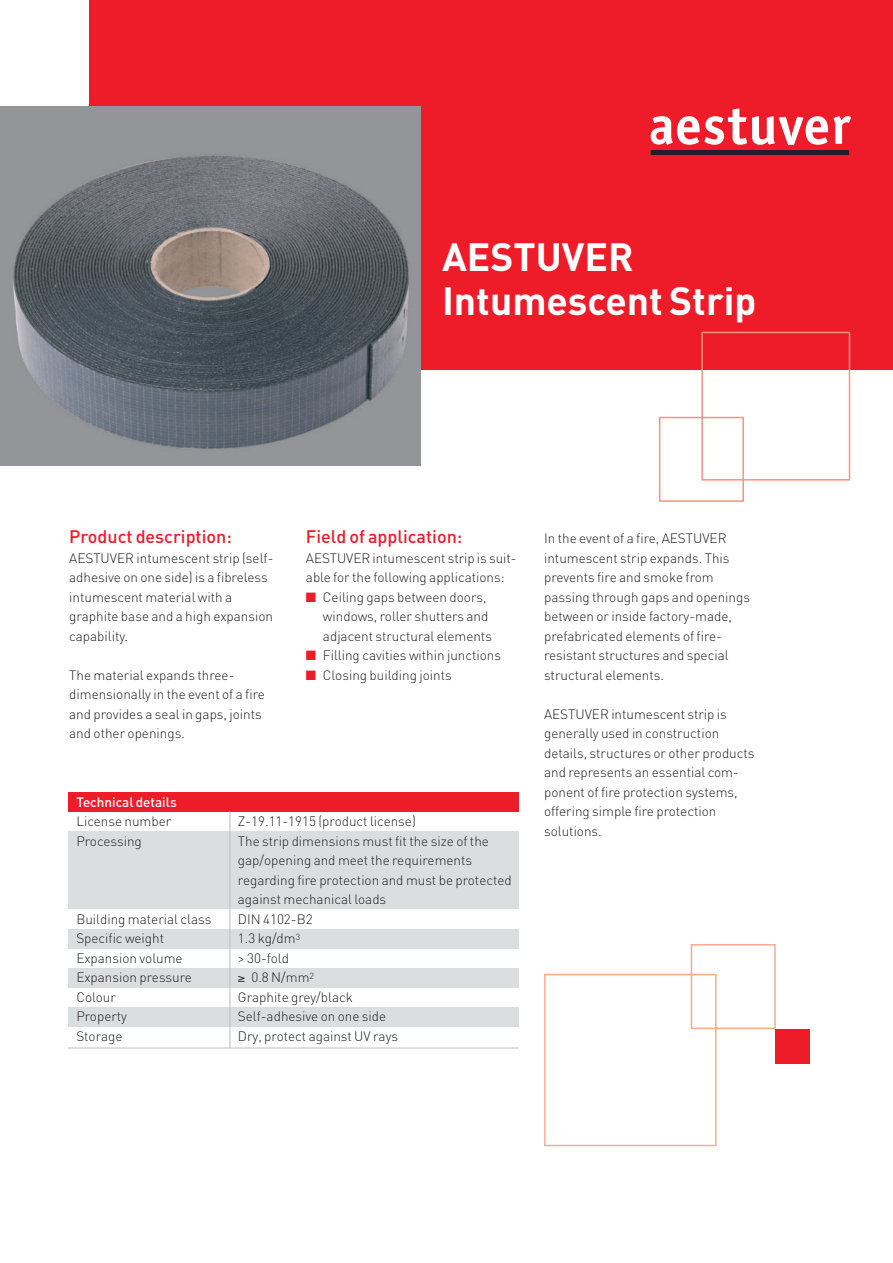
<style>
.page{position:relative;width:893px;height:1263px;background:#fff}
.page>*{position:absolute;margin:0;border:0;box-sizing:border-box;transform-origin:0 0}
.t1{font:700 39px/43.5px "DIN";color:#fff}
.t2{font:500 18px "DIN";color:#ee1c28}
.t3{font:300 13.5px/19.5px "DIN";color:#231f20}
.t4{font:500 13.5px "DIN";color:#fff}
.s1{color:#ee1c28}
</style>
<div class="page">
<div style="left:89px;top:0;width:804px;height:370px;background:#ee1c28"></div>
<svg style="left:651px;top:109px;width:200px;height:36px"></svg>
<div style="left:651px;top:150px;width:198px;height:5px;background:#231f20"></div>
<img style="left:0;top:106px;width:421px;height:359px">
<svg style="left:658px;top:331px;width:193px;height:171px"></svg>
<svg style="left:544px;top:944px;width:232px;height:203px"></svg>
<div style="left:776px;top:1029px;width:34px;height:34px;background:#ee1c28"></div>
<div style="left:68px;top:792px;width:451px;height:20px;background:#ee1c28"></div>
<div style="left:68px;top:831px;width:451px;height:77px;background:#dcdddf"></div>
<div style="left:68px;top:930px;width:451px;height:19px;background:#dcdddf"></div>
<div style="left:68px;top:969px;width:451px;height:19px;background:#dcdddf"></div>
<div style="left:68px;top:1007px;width:451px;height:19px;background:#dcdddf"></div>
<hr style="left:230px;top:812px;width:1px;height:236px;background:#bcbdc0">
<hr style="left:68px;top:1048px;width:451px;height:1px;background:#bcbdc0">
<h1 class="t1" style="left:442px;top:240px;width:316px">AESTUVER<br>Intumescent Strip</h1>
<h2 class="t2" style="left:69px;top:531px;width:164px">Product description:</h2>
<p class="t3" style="left:69px;top:550px;width:206px">AESTUVER intumescent strip (self&shy;adhesive on one side) is a fibreless intumescent material with a graphite base and a high expansion capability.</p>
<p class="t3" style="left:69px;top:667px;width:197px">The material expands three&shy;dimensionally in the event of a fire and provides a seal in gaps, joints and other openings.</p>
<h2 class="t2" style="left:306px;top:531px;width:158px">Field of application:</h2>
<p class="t3" style="left:306px;top:550px;width:212px">AESTUVER intumescent strip is suit&shy;able for the following applications:</p>
<p class="t3" style="left:323px;top:589px;width:171px;text-indent:-17px"><span class="s1">■</span> Ceiling gaps between doors, windows, roller shutters and adjacent structural elements</p>
<p class="t3" style="left:306px;top:647px;width:197px"><span class="s1">■</span> Filling cavities within junctions</p>
<p class="t3" style="left:306px;top:667px;width:147px"><span class="s1">■</span> Closing building joints</p>
<p class="t4" style="left:76px;top:797px;width:102px">Technical details</p>
<p class="t3" style="left:76px;top:813px;width:97px">License number</p>
<p class="t3" style="left:238px;top:813px;width:179px">Z-19.11-1915 (product license)</p>
<p class="t3" style="left:76px;top:833px;width:67px">Processing</p>
<p class="t3" style="left:238px;top:833px;width:275px">The strip dimensions must fit the size of the gap/opening and meet the requirements regarding fire protection and must be protected against mechanical loads</p>
<p class="t3" style="left:76px;top:911px;width:137px">Building material class</p>
<p class="t3" style="left:238px;top:911px;width:76px">DIN 4102-B2</p>
<p class="t3" style="left:76px;top:930px;width:89px">Specific weight</p>
<p class="t3" style="left:238px;top:930px;width:64px">1.3 kg/dm<sup>3</sup></p>
<p class="t3" style="left:76px;top:950px;width:108px">Expansion volume</p>
<p class="t3" style="left:238px;top:950px;width:53px">&gt; 30-fold</p>
<p class="t3" style="left:76px;top:969px;width:117px">Expansion pressure</p>
<p class="t3" style="left:238px;top:969px;width:78px">≥ 0.8 N/mm<sup>2</sup></p>
<p class="t3" style="left:76px;top:989px;width:41px">Colour</p>
<p class="t3" style="left:238px;top:989px;width:116px">Graphite grey/black</p>
<p class="t3" style="left:76px;top:1008px;width:52px">Property</p>
<p class="t3" style="left:238px;top:1008px;width:150px">Self-adhesive on one side</p>
<p class="t3" style="left:76px;top:1028px;width:48px">Storage</p>
<p class="t3" style="left:238px;top:1028px;width:162px">Dry, protect against UV rays</p>
<p class="t3" style="left:544px;top:530px;width:207px">In the event of a fire, AESTUVER intumescent strip expands. This prevents fire and smoke from passing through gaps and openings between or inside factory-made, prefabricated elements of fire&shy;resistant structures and special structural elements.</p>
<p class="t3" style="left:544px;top:706px;width:212px">AESTUVER intumescent strip is generally used in construction details, structures or other products and represents an essential com&shy;ponent of fire protection systems, offering simple fire protection solutions.</p>
</div>
